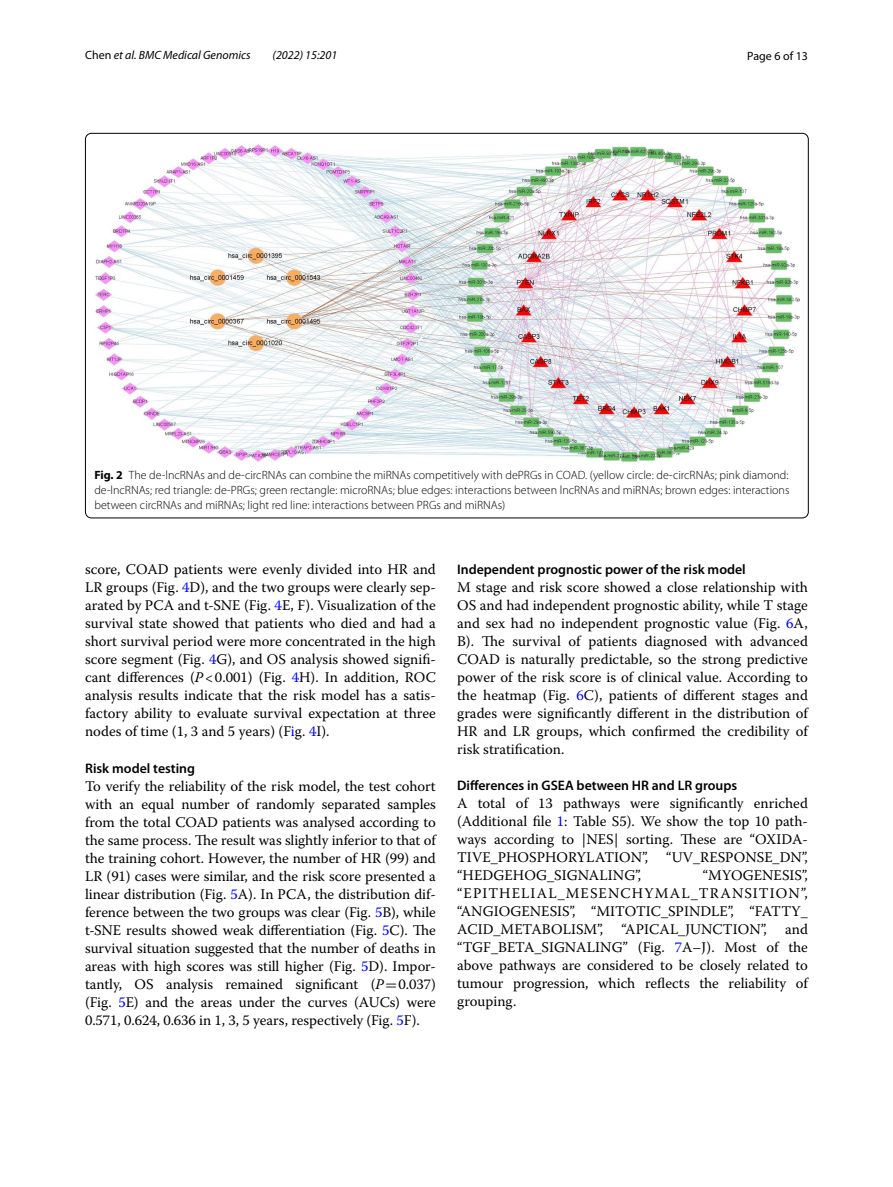
<style>
.page{position:relative;width:893px;height:1187px;background:#fff}
.page>*{position:absolute;margin:0;border:0;box-sizing:border-box;transform-origin:0 0}
.t1{font:14.7px/18px "Warnock Pro";color:#000;text-align:justify}
.t2{font:600 13.8px "Myriad Pro";color:#000}
.t3{font:300 12px/15px "Myriad Pro";color:#000;text-align:justify}
.t4{font:italic 12px "Myriad Pro";color:#000}
.t5{font:12px "Myriad Pro";color:#000}
.s1{font-style:normal}
.s2{font-weight:700}
.s3{color:#00f}
.s4{font-style:italic}
.s5{font-family:"MTSY"}
</style>
<div class="page">
<img style="left:95px;top:144px;width:705px;height:318px">
<p class="t4" style="left:85px;top:48px;width:167px"><span class="s1">Chen</span> et al. BMC Medical Genomics</p>
<p class="t4" style="left:273px;top:48px;width:66px">(2022) 15:201</p>
<p class="t5" style="left:747px;top:48px;width:62px">Page 6 of 13</p>
<p class="t3" style="left:94px;top:467px;width:697px"><span class="s2">Fig. 2</span> The de-lncRNAs and de-circRNAs can combine the miRNAs competitively with dePRGs in COAD. (yellow circle: de-circRNAs; pink diamond: de-lncRNAs; red triangle: de-PRGs; green rectangle: microRNAs; blue edges: interactions between lncRNAs and miRNAs; brown edges: interactions between circRNAs and miRNAs; light red line: interactions between PRGs and miRNAs)</p>
<p class="t1" style="left:85px;top:560px;width:352px">score, COAD patients were evenly divided into HR and LR groups (Fig. <span class="s3">4</span>D), and the two groups were clearly sep&shy;arated by PCA and t-SNE (Fig. <span class="s3">4</span>E, F). Visualization of the survival state showed that patients who died and had a short survival period were more concentrated in the high score segment (Fig. <span class="s3">4</span>G), and OS analysis showed signifi&shy;cant differences (<span class="s4">P</span>&lt;0.001) (Fig. <span class="s3">4</span>H). In addition, ROC analysis results indicate that the risk model has a satis&shy;factory ability to evaluate survival expectation at three nodes of time (1, 3 and 5 years) (F<span class="s3">i</span>g. <span class="s3">4</span>I).</p>
<p class="t2" style="left:85px;top:759px;width:111px">Risk model testing</p>
<p class="t1" style="left:85px;top:776px;width:352px">To verify the reliability of the risk model, the test cohort with an equal number of randomly separated samples from the total COAD patients was analysed according to the same process. The result was slightly inferior to that of the training cohort. However, the number of HR (99) and LR (91) cases were similar, and the risk score presented a linear distribution (Fig. <span class="s3">5</span>A). In PCA, the distribution dif&shy;ference between the two groups was clear (Fig. <span class="s3">5</span>B), while t-SNE results showed weak differentiation (Fig. <span class="s3">5</span>C). The survival situation suggested that the number of deaths in areas with high scores was still higher (Fig. <span class="s3">5</span>D). Impor&shy;tantly, OS analysis remained significant (<span class="s4">P</span><span class="s5">=</span>0.037) (Fig. <span class="s3">5</span>E) and the areas under the curves (AUCs) were 0.571, 0.624, 0.636 in 1, 3, 5 years, respectively (Fig. <span class="s3">5</span>F).</p>
<p class="t2" style="left:457px;top:560px;width:290px">Independent prognostic power of the risk model</p>
<p class="t1" style="left:457px;top:578px;width:352px">M stage and risk score showed a close relationship with OS and had independent prognostic ability, while T stage and sex had no independent prognostic value (Fig. <span class="s3">6</span>A, B). The survival of patients diagnosed with advanced COAD is naturally predictable, so the strong predictive power of the risk score is of clinical value. According to the heatmap (Fig. <span class="s3">6</span>C), patients of different stages and grades were significantly different in the distribution of HR and LR groups, which confirmed the credibility of risk stratification.</p>
<p class="t2" style="left:457px;top:776px;width:282px">Differences in GSEA between HR and LR groups</p>
<p class="t1" style="left:457px;top:794px;width:352px">A total of 13 pathways were significantly enriched (Additional file <span class="s3">1</span>: Table S5). We show the top 10 path&shy;ways according to |NES| sorting. These are “OXIDA-TIVE_PHOSPHORYLATION”, “UV_RESPONSE_DN”, “HEDGEHOG_SIGNALING”,</p>
<p class="t1" style="left:457px;top:866px;width:352px;text-indent:246px">“MYOGENESIS”, “EPITHELIAL_MESENCHYMAL_TRANSITION”, “ANGIOGENESIS”, “MITOTIC_SPINDLE”, “FATTY_ ACID_METABOLISM”, “APICAL_JUNCTION”, and “TGF_BETA_SIGNALING” (Fig. <span class="s3">7</span>A–J). Most of the above pathways are considered to be closely related to tumour progression, which reflects the reliability of grouping.</p>
</div>
